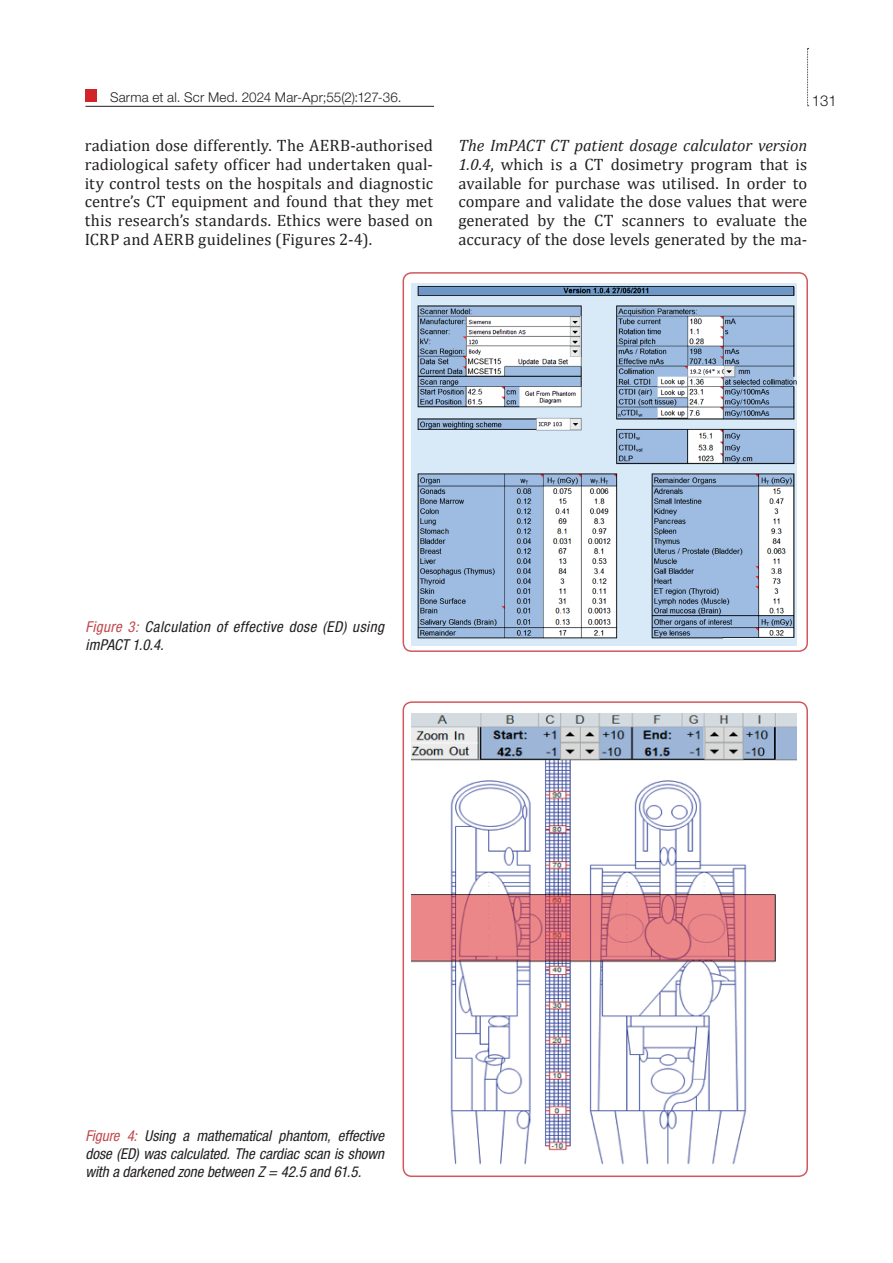
<style>
.page{position:relative;width:893px;height:1263px;background:#fff}
.page>*{position:absolute;margin:0;border:0;box-sizing:border-box;transform-origin:0 0}
.t1{font:16.5px/18.9px "Cambria";letter-spacing:.005em;color:#231f20;text-align:justify}
.t2{font:italic condensed 15px/18px "Helvetica Neue LT Pro";color:#231f20;text-align:justify}
.t3{font:italic condensed 15px/18px "Helvetica Neue LT Pro";letter-spacing:.025em;color:#231f20}
.t4{font:300 15px "Helvetica Neue LT Pro";color:#231f20}
.t5{font:300 13.5px "Helvetica Neue LT Pro";letter-spacing:.01em;color:#231f20}
.s1{font-style:italic}
.s2{color:#c14a4e}
</style>
<div class="page">
<svg style="left:807px;top:48px;width:2px;height:58px"></svg>
<div style="left:85px;top:89px;width:12px;height:13px;background:#d1232a"></div>
<hr style="left:85px;top:106px;width:349px;height:1px;background:#231f20">
<div style="left:403px;top:272px;width:405px;height:380px;border:2px solid #d1585b;border-radius:9px"></div>
<div style="left:403px;top:701px;width:405px;height:476px;border:2px solid #d1585b;border-radius:9px"></div>
<img style="left:411px;top:284px;width:385px;height:361px">
<img style="left:411px;top:713px;width:385px;height:452px">
<p class="t5" style="left:110px;top:89px;width:293px">Sarma et al. Scr Med. 2024 Mar-Apr;55(2):127-36.</p>
<p class="t4" style="left:812px;top:92px;width:27px">131</p>
<p class="t1" style="left:85px;top:136px;width:350px">radiation dose differently. The AERB-authorised radiological safety officer had undertaken qual&shy;ity control tests on the hospitals and diagnostic centre’s CT equipment and found that they met this research’s standards. Ethics were based on ICRP and AERB guidelines (Figures 2-4).</p>
<p class="t1" style="left:459px;top:136px;width:350px"><span class="s1">The ImPACT CT patient dosage calculator version 1.0.4</span>, which is a CT dosimetry program that is available for purchase was utilised. In order to compare and validate the dose values that were generated by the CT scanners to evaluate the accuracy of the dose levels generated by the ma-</p>
<p class="t3" style="left:85px;top:618px;width:300px"><span class="s2">Figure 3:</span> Calculation of effective dose (ED) using imPACT 1.0.4.</p>
<p class="t2" style="left:85px;top:1127px;width:300px"><span class="s2">Figure 4:</span> Using a mathematical phantom, effective dose (ED) was calculated. The cardiac scan is shown with a darkened zone between Z = 42.5 and 61.5.</p>
</div>
